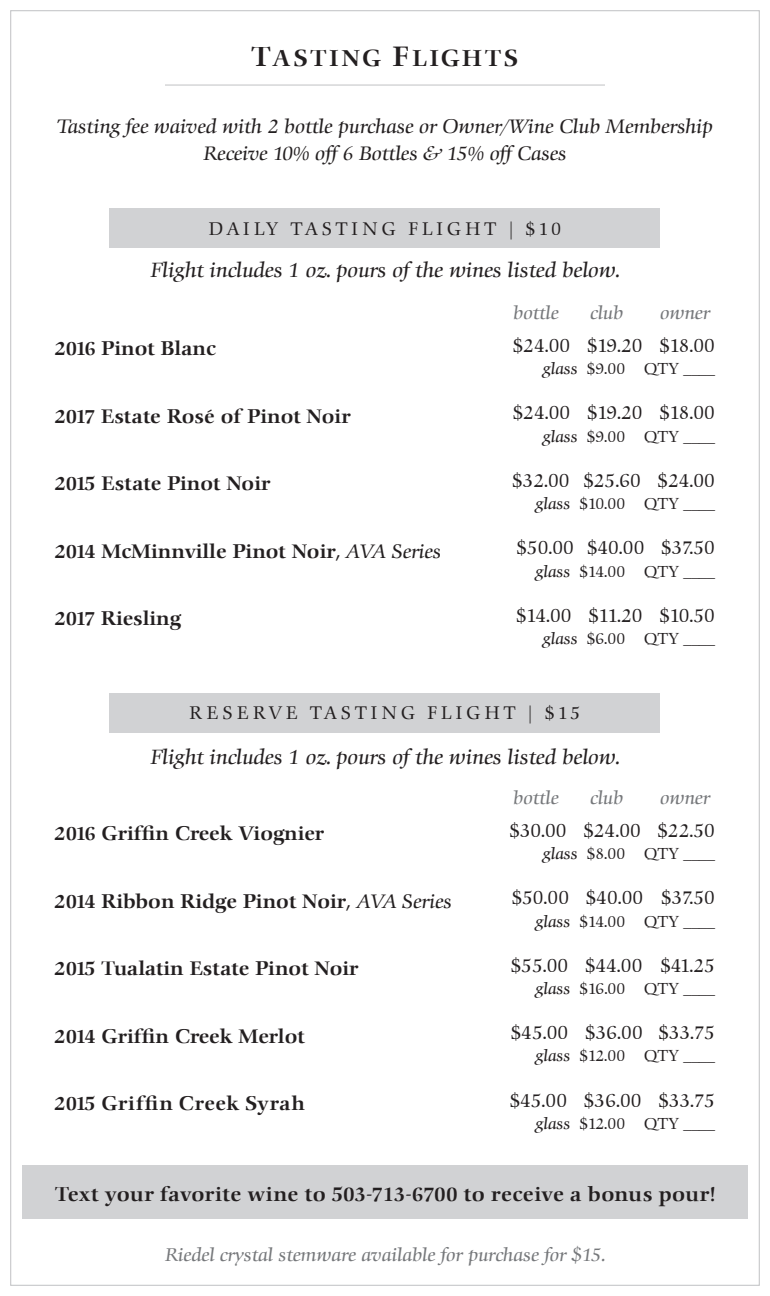
<style>
.page{position:relative;width:770px;height:1296px;background:#fff}
.page>*{position:absolute;margin:0;border:0;box-sizing:border-box;transform-origin:0 0}
.t1{font:500 22.5px "Comenius Antiqua";letter-spacing:.13em;color:#231f20}
.t2{font:italic 20.25px "Comenius Antiqua";color:#231f20}
.t3{font:500 19.8px "Comenius Antiqua";letter-spacing:.015em;color:#231f20}
.t4{font:500 19.12px "Comenius Antiqua";color:#231f20}
.t5{font:19.12px "Comenius Antiqua";color:#231f20}
.t6{font:italic 19.12px/27px "Comenius Antiqua";color:#231f20;text-align:center}
.t7{font:500 19.12px "Comenius Antiqua";letter-spacing:.03em;color:#231f20}
.t8{font:19.12px "Comenius Antiqua";letter-spacing:-.045em;color:#231f20}
.t9{font:italic 18px "Comenius Antiqua";color:#76787b}
.t10{font:18px "Comenius Antiqua";letter-spacing:.22em;color:#231f20}
.t11{font:15.75px "Comenius Antiqua";color:#231f20}
.s1{font-size:27px}
.s2{font-style:italic}
.s3{font-weight:400;font-style:italic}
</style>
<div class="page">
<div style="left:110px;top:208px;width:550px;height:40px;background:#d1d2d4"></div>
<hr style="left:165px;top:84px;width:440px;height:2px;background:#c7c8ca">
<div style="left:110px;top:693px;width:550px;height:39px;background:#d1d2d4"></div>
<div style="left:22px;top:1165px;width:725px;height:54px;background:#d1d2d4"></div>
<p class="t1" style="left:251px;top:45px;width:268px"><span class="s1">T</span>ASTING <span class="s1">F</span>LIGHTS</p>
<p class="t6" style="left:57px;top:113px;width:658px">Tasting fee waived with 2 bottle purchase or Owner/Wine Club Membership<br>Receive 10% off 6 Bottles &amp; 15% off Cases</p>
<p class="t10" style="left:209px;top:218px;width:354px">DAILY TASTING FLIGHT | $10</p>
<p class="t2" style="left:150px;top:259px;width:470px">Flight includes 1 oz. pours of the wines listed below.</p>
<p class="t9" style="left:513px;top:302px;width:47px">bottle</p>
<p class="t9" style="left:590px;top:302px;width:34px">club</p>
<p class="t9" style="left:660px;top:302px;width:51px">owner</p>
<p class="t4" style="left:55px;top:337px;width:162px">2016 Pinot Blanc</p>
<p class="t5" style="left:513px;top:334px;width:203px">$24.00 $19.20 $18.00</p>
<p class="t11" style="left:543px;top:360px;width:173px"><span class="s2">glass</span> $9.00 QTY ____</p>
<p class="t4" style="left:55px;top:405px;width:297px">2017 Estate Rosé of Pinot Noir</p>
<p class="t5" style="left:513px;top:402px;width:203px">$24.00 $19.20 $18.00</p>
<p class="t11" style="left:543px;top:427px;width:173px"><span class="s2">glass</span> $9.00 QTY ____</p>
<p class="t4" style="left:55px;top:472px;width:217px">2015 Estate Pinot Noir</p>
<p class="t5" style="left:512px;top:469px;width:204px">$32.00 $25.60 $24.00</p>
<p class="t11" style="left:535px;top:495px;width:181px"><span class="s2">glass</span> $10.00 QTY ____</p>
<p class="t4" style="left:55px;top:540px;width:388px">2014 McMinnville Pinot Noir, <span class="s3">AVA Series</span></p>
<p class="t5" style="left:516px;top:537px;width:200px">$50.00 $40.00 $37.50</p>
<p class="t11" style="left:535px;top:562px;width:181px"><span class="s2">glass</span> $14.00 QTY ____</p>
<p class="t4" style="left:55px;top:607px;width:127px">2017 Riesling</p>
<p class="t8" style="left:516px;top:604px;width:200px">$14.00 $11.20 $10.50</p>
<p class="t11" style="left:543px;top:629px;width:173px"><span class="s2">glass</span> $6.00 QTY ____</p>
<p class="t10" style="left:190px;top:703px;width:392px">RESERVE TASTING FLIGHT | $15</p>
<p class="t2" style="left:150px;top:746px;width:470px">Flight includes 1 oz. pours of the wines listed below.</p>
<p class="t9" style="left:513px;top:787px;width:47px">bottle</p>
<p class="t9" style="left:590px;top:787px;width:34px">club</p>
<p class="t9" style="left:660px;top:787px;width:51px">owner</p>
<p class="t4" style="left:55px;top:822px;width:270px">2016 Griffin Creek Viognier</p>
<p class="t5" style="left:509px;top:819px;width:207px">$30.00 $24.00 $22.50</p>
<p class="t11" style="left:543px;top:844px;width:173px"><span class="s2">glass</span> $8.00 QTY ____</p>
<p class="t4" style="left:55px;top:890px;width:398px">2014 Ribbon Ridge Pinot Noir, <span class="s3">AVA Series</span></p>
<p class="t5" style="left:511px;top:886px;width:205px">$50.00 $40.00 $37.50</p>
<p class="t11" style="left:535px;top:912px;width:181px"><span class="s2">glass</span> $14.00 QTY ____</p>
<p class="t4" style="left:55px;top:957px;width:305px">2015 Tualatin Estate Pinot Noir</p>
<p class="t5" style="left:511px;top:954px;width:205px">$55.00 $44.00 $41.25</p>
<p class="t11" style="left:535px;top:979px;width:181px"><span class="s2">glass</span> $16.00 QTY ____</p>
<p class="t4" style="left:55px;top:1025px;width:251px">2014 Griffin Creek Merlot</p>
<p class="t5" style="left:511px;top:1021px;width:205px">$45.00 $36.00 $33.75</p>
<p class="t11" style="left:535px;top:1047px;width:181px"><span class="s2">glass</span> $12.00 QTY ____</p>
<p class="t7" style="left:55px;top:1092px;width:251px">2015 Griffin Creek Syrah</p>
<p class="t5" style="left:509px;top:1089px;width:207px">$45.00 $36.00 $33.75</p>
<p class="t11" style="left:535px;top:1114px;width:181px"><span class="s2">glass</span> $12.00 QTY ____</p>
<p class="t3" style="left:55px;top:1183px;width:661px">Text your favorite wine to 503-713-6700 to receive a bonus pour!</p>
<p class="t9" style="left:165px;top:1244px;width:441px">Riedel crystal stemware available for purchase for $15.</p>
</div>
